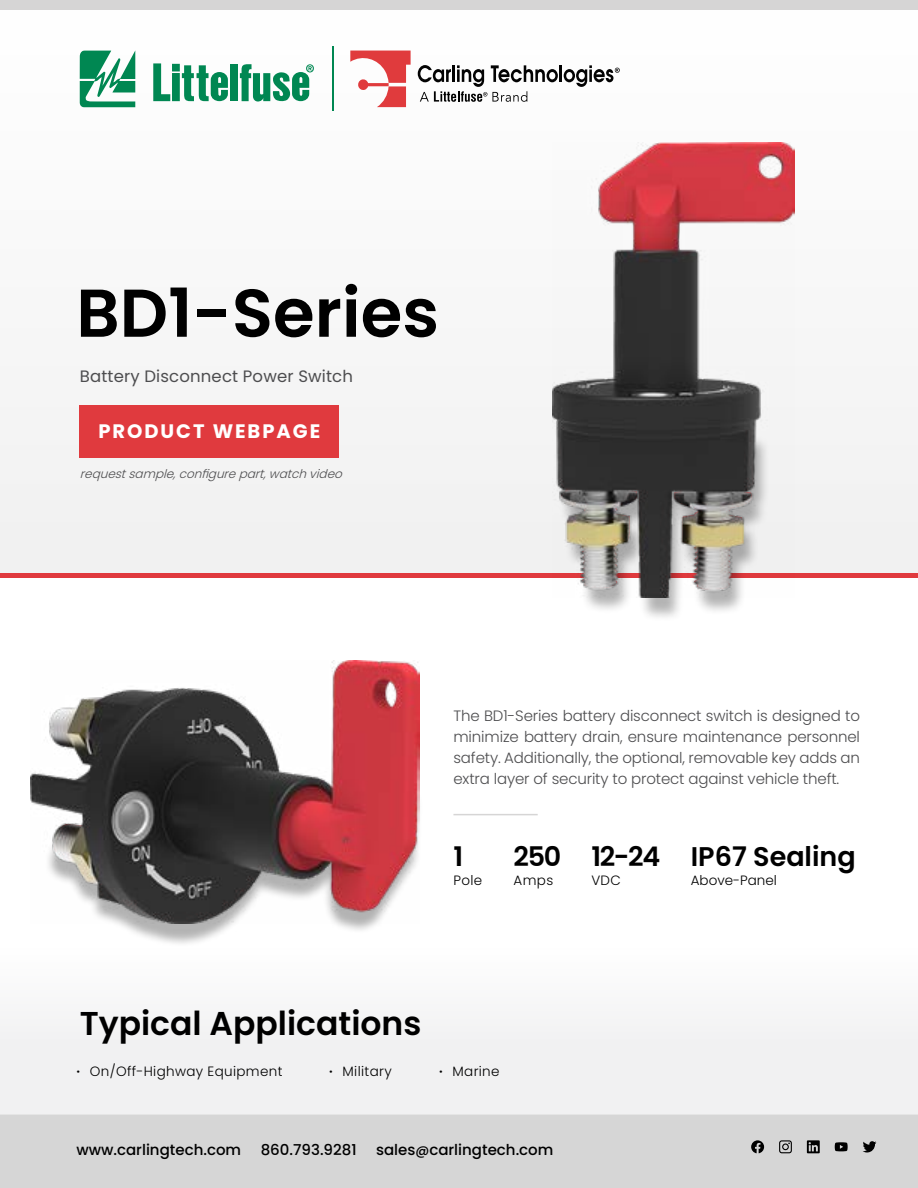
<style>
.page{position:relative;width:918px;height:1188px;background:#fff}
.page>*{position:absolute;margin:0;border:0;box-sizing:border-box;transform-origin:0 0}
.t1{font:600 67.5px "Poppins";color:#000}
.t2{font:600 33px "Poppins";color:#000}
.t3{font:600 27px "Poppins";color:#000}
.t4{font:700 19.5px "Poppins";letter-spacing:.1em;color:#fff}
.t5{font:16.5px "Poppins";letter-spacing:.01em;color:#4d4d4f}
.t6{font:300 15px/21px "Poppins";letter-spacing:-.01em;color:#4d4d4f;text-align:justify}
.t7{font:500 15px "Poppins";color:#000}
.t8{font:300 13.5px "Poppins";letter-spacing:.025em;color:#000}
.t9{font:300 13.5px "Poppins";color:#000}
.t10{font:italic 300 12px "Poppins";color:#4d4d4f}
.s1{font-weight:600}
.s2{font-size:13.5px}
</style>
<div class="page">
<div style="left:0;top:9px;width:918px;height:564px;background:#f8f8f8"></div>
<div style="left:0;top:573px;width:918px;height:5px;background:#e03a3e"></div>
<div style="left:0;top:0;width:918px;height:9px;background:#d6d5d5"></div>
<div style="left:0;top:1115px;width:918px;height:73px;background:#d6d6d6"></div>
<div style="left:0;top:1019px;width:918px;height:96px;background:#f1f1f2"></div>
<svg style="left:807px;top:1140px;width:13px;height:13px"></svg>
<svg style="left:779px;top:1140px;width:13px;height:13px"></svg>
<svg style="left:751px;top:1140px;width:13px;height:13px"></svg>
<svg style="left:835px;top:1142px;width:13px;height:9px"></svg>
<svg style="left:863px;top:1141px;width:13px;height:12px"></svg>
<div style="left:80px;top:405px;width:259px;height:53px;background:#e03a3e"></div>
<div style="left:556px;top:433px;width:213px;height:189px;background:#000;opacity:.3"></div>
<img style="left:553px;top:143px;width:242px;height:455px">
<div style="left:45px;top:792px;width:378px;height:156px;background:#000;opacity:.3"></div>
<svg style="left:54px;top:923px;width:362px;height:11px"></svg>
<img style="left:30px;top:661px;width:390px;height:262px">
<hr style="left:453px;top:814px;width:85px;height:1px;background:#d6d5d5">
<svg style="left:80px;top:50px;width:55px;height:57px"></svg>
<div style="left:230px;top:64px;width:7px;height:37px;background:#008752"></div>
<svg style="left:240px;top:64px;width:74px;height:38px"></svg>
<svg style="left:153px;top:63px;width:75px;height:38px"></svg>
<hr style="left:332px;top:47px;width:2px;height:64px;background:#008752">
<svg style="left:350px;top:51px;width:61px;height:56px"></svg>
<hr style="left:559px;top:65px;width:3px;height:17px;background:#030303">
<svg style="left:564px;top:65px;width:56px;height:22px"></svg>
<svg style="left:418px;top:65px;width:140px;height:37px"></svg>
<h1 class="t1" style="left:76px;top:274px;width:364px">BD1-Series</h1>
<p class="t5" style="left:80px;top:366px;width:275px">Battery Disconnect Power Switch</p>
<h3 class="t4" style="left:98px;top:420px;width:223px">PRODUCT WEBPAGE</h3>
<p class="t10" style="left:80px;top:467px;width:269px">requestsample,configurepart,watchvideo</p>
<p class="t6" style="left:453px;top:705px;width:408px">The BD1-Series battery disconnect switch is designed to minimize battery drain, ensure maintenance personnel safety. Additionally, the optional, removable key adds an extra layer of security to protect against vehicle theft.</p>
<h3 class="t3" style="left:453px;top:841px;width:11px">1</h3>
<h3 class="t3" style="left:514px;top:841px;width:148px">250 12-24</h3>
<p class="t8" style="left:453px;top:872px;width:30px">Pole</p>
<p class="t8" style="left:514px;top:872px;width:41px">Amps</p>
<p class="t8" style="left:591px;top:872px;width:31px">VDC</p>
<h3 class="t3" style="left:691px;top:841px;width:166px">IP67 Sealing</h3>
<p class="t9" style="left:691px;top:872px;width:88px">Above-Panel</p>
<h2 class="t2" style="left:80px;top:1004px;width:343px">Typical Applications</h2>
<p class="t8" style="left:76px;top:1063px;width:208px"><span class="s1">∙</span> On/Off-Highway Equipment</p>
<p class="t8" style="left:329px;top:1063px;width:64px"><span class="s1">∙</span> Military</p>
<p class="t8" style="left:439px;top:1063px;width:62px"><span class="s1">∙</span> Marine</p>
<p class="t7" style="left:76px;top:1141px;width:166px">www.carlingtech.com</p>
<p class="t7" style="left:261px;top:1141px;width:97px">860.793.9281</p>
<p class="t7" style="left:376px;top:1141px;width:179px">sales<span class="s2">@</span>carlingtech.com</p>
</div>
